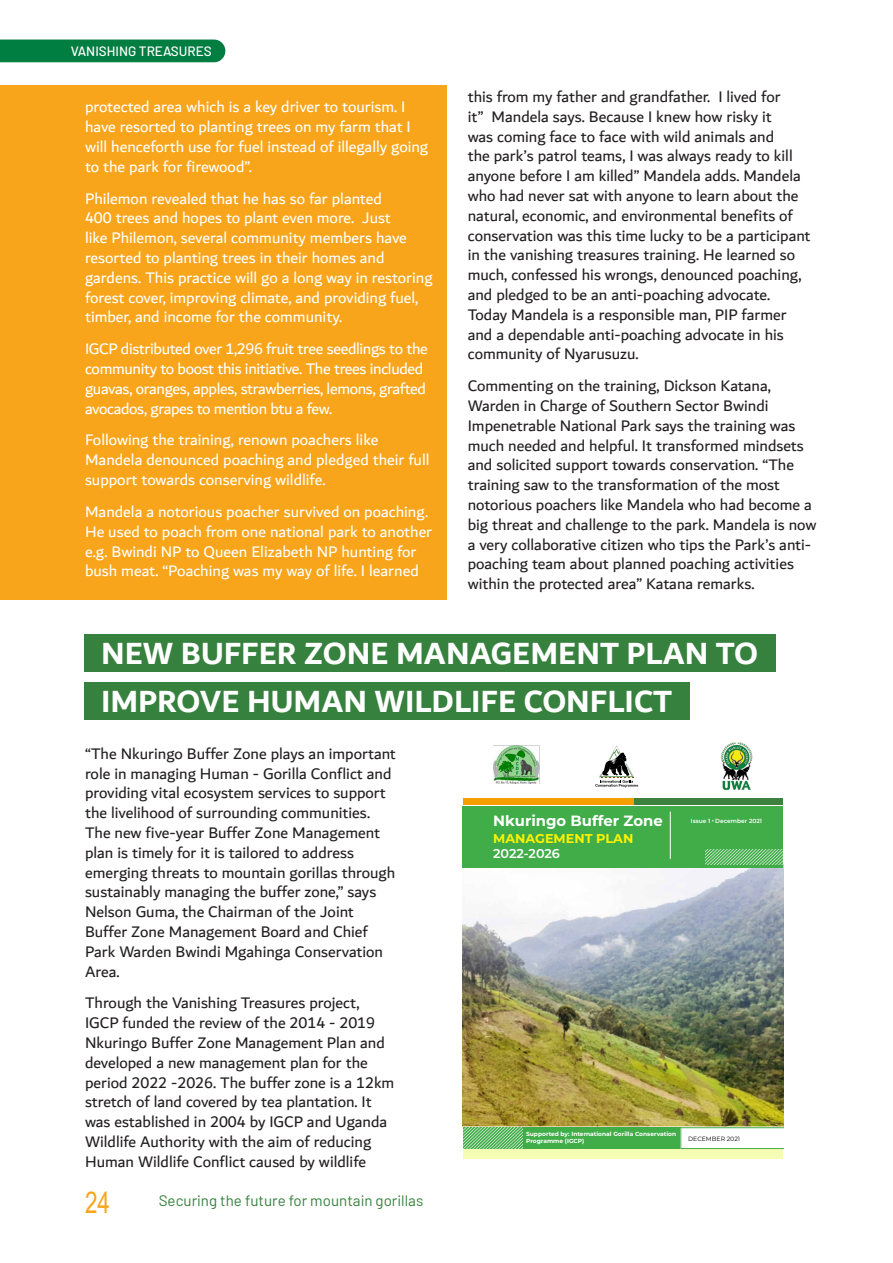
<style>
.page{position:relative;width:893px;height:1263px;background:#fff}
.page>*{position:absolute;margin:0;border:0;box-sizing:border-box;transform-origin:0 0}
.Head_1{font:700 33px "Dubai";color:#fff}
.t1{font:30px "Arial Th";color:#f9a51b}
.t2{font:16.5px/19.8px "Dubai";color:#231f20}
.t3{font:16.5px/19.8px "Dubai";color:#fff}
.t4{font:16.5px/19.8px "Dubai";letter-spacing:-.02em;color:#fff}
.t5{font:15.15px "Barlow";color:#36813d}
.t6{font:700 14.85px "Montserrat";color:#fff}
.t7{font:500 13.5px "Barlow";color:#fff}
.t8{font:700 12.75px/14.9px "Montserrat";color:#fff200}
.t9{font:6.15px "Montserrat";color:#000}
.t10{font:700 5.85px/7.1px "Montserrat";color:#fff}
.t11{font:600 5.85px "Montserrat";color:#fff}
.s1{font-weight:600;color:#fff}
</style>
<div class="page">
<div style="left:0;top:40px;width:225px;height:22px;background:#007d40"></div>
<div style="left:0;top:85px;width:446px;height:515px;background:#f9a51b"></div>
<div style="left:84px;top:634px;width:691px;height:38px;background:#36813d"></div>
<div style="left:84px;top:682px;width:605px;height:38px;background:#36813d"></div>
<div style="left:463px;top:1149px;width:320px;height:9px;background:#f5fdb2"></div>
<img style="left:463px;top:868px;width:320px;height:258px">
<img style="left:494px;top:746px;width:45px;height:38px">
<div style="left:463px;top:806px;width:320px;height:62px;background:#41ad49"></div>
<svg style="left:705px;top:849px;width:78px;height:15px"></svg>
<div style="left:463px;top:1127px;width:218px;height:22px;background:#41ad49"></div>
<svg style="left:463px;top:1127px;width:60px;height:22px"></svg>
<svg style="left:680px;top:1127px;width:103px;height:22px"></svg>
<div style="left:463px;top:799px;width:171px;height:6px;background:#f59e00"></div>
<div style="left:634px;top:799px;width:149px;height:6px;background:#3c813d"></div>
<hr style="left:670px;top:811px;width:1px;height:48px;background:#fff">
<img style="left:721px;top:742px;width:32px;height:49px">
<svg style="left:595px;top:746px;width:43px;height:42px"></svg>
<p class="t7" style="left:71px;top:43px;width:142px">VANISHING TREASURES</p>
<p class="t3" style="left:85px;top:97px;width:345px">protected area which is a key driver to tourism. I have resorted to planting trees on my farm that I will henceforth use for fuel instead of illegally going to the park for firewood”.</p>
<p class="t3" style="left:85px;top:188px;width:349px">Philemon revealed that he has so far planted<br>400 trees and hopes to plant even more. Just<br>like Philemon, several community members have resorted to planting trees in their homes and gardens. This practice will go a long way in restoring forest cover, improving climate, and providing fuel, timber, and income for the community.</p>
<p class="t4" style="left:85px;top:339px;width:344px">IGCP distributed over 1,296 fruit tree seedlings to the community to boost this initiative. The trees included guavas, oranges, apples, strawberries, lemons, grafted avocados, grapes to mention btu a few.</p>
<p class="t3" style="left:85px;top:430px;width:346px">Following the training, renown poachers like<br>Mandela denounced poaching and pledged their full support towards conserving wildlife.</p>
<p class="t3" style="left:85px;top:501px;width:349px">Mandela a notorious poacher survived on poaching.<br>He used to poach from one national park to another e.g. Bwindi NP to Queen Elizabeth NP hunting for bush meat. “Poaching was my way of life. I learned</p>
<p class="t2" style="left:468px;top:86px;width:344px">this from my father and grandfather. I lived for<br>it” Mandela says. Because I knew how risky it<br>was coming face to face with wild animals and<br>the park’s patrol teams, I was always ready to kill anyone before I am killed” Mandela adds. Mandela who had never sat with anyone to learn about the natural, economic, and environmental benefits of conservation was this time lucky to be a participant in the vanishing treasures training. He learned so much, confessed his wrongs, denounced poaching, and pledged to be an anti-poaching advocate.<br>Today Mandela is a responsible man, PIP farmer and a dependable anti-poaching advocate in his community of Nyarusuzu.</p>
<p class="t2" style="left:468px;top:376px;width:350px">Commenting on the training, Dickson Katana, Warden in Charge of Southern Sector Bwindi Impenetrable National Park says the training was much needed and helpful. It transformed mindsets and solicited support towards conservation. “The training saw to the transformation of the most notorious poachers like Mandela who had become a big threat and challenge to the park. Mandela is now a very collaborative citizen who tips the Park’s anti&shy;poaching team about planned poaching activities within the protected area” Katana remarks.</p>
<p class="Head_1" style="left:101px;top:633px;width:659px">NEW BUFFER ZONE MANAGEMENT PLAN TO</p>
<p class="Head_1" style="left:101px;top:681px;width:573px">IMPROVE HUMAN WILDLIFE CONFLICT</p>
<p class="t2" style="left:85px;top:743px;width:312px">“The Nkuringo Buffer Zone plays an important role in managing Human - Gorilla Conflict and providing vital ecosystem services to support the livelihood of surrounding communities.<br>The new five-year Buffer Zone Management plan is timely for it is tailored to address emerging threats to mountain gorillas through sustainably managing the buffer zone,” says Nelson Guma, the Chairman of the Joint Buffer Zone Management Board and Chief Park Warden Bwindi Mgahinga Conservation Area.</p>
<p class="t2" style="left:85px;top:993px;width:311px">Through the Vanishing Treasures project, IGCP funded the review of the 2014 - 2019<br>Nkuringo Buffer Zone Management Plan and developed a new management plan for the period 2022 -2026. The buffer zone is a 12km stretch of land covered by tea plantation. It was established in 2004 by IGCP and Uganda Wildlife Authority with the aim of reducing Human Wildlife Conflict caused by wildlife</p>
<p class="t6" style="left:493px;top:810px;width:171px">Nkuringo Buffer Zone</p>
<p class="t11" style="left:691px;top:817px;width:73px">Issue 1 December 2021</p>
<p class="t8" style="left:493px;top:830px;width:142px">MANAGEMENT PLAN<br><span class="s1">2022-2026</span></p>
<p class="t10" style="left:526px;top:1130px;width:152px">Supported by: International Gorilla Conservation<br>Programme (IGCP)</p>
<p class="t9" style="left:688px;top:1134px;width:53px">DECEMBER 2021</p>
<h2 class="t1" style="left:85px;top:1186px;width:27px">24</h2>
<p class="t5" style="left:159px;top:1191px;width:266px">Securing the future for mountain gorillas</p>
</div>
